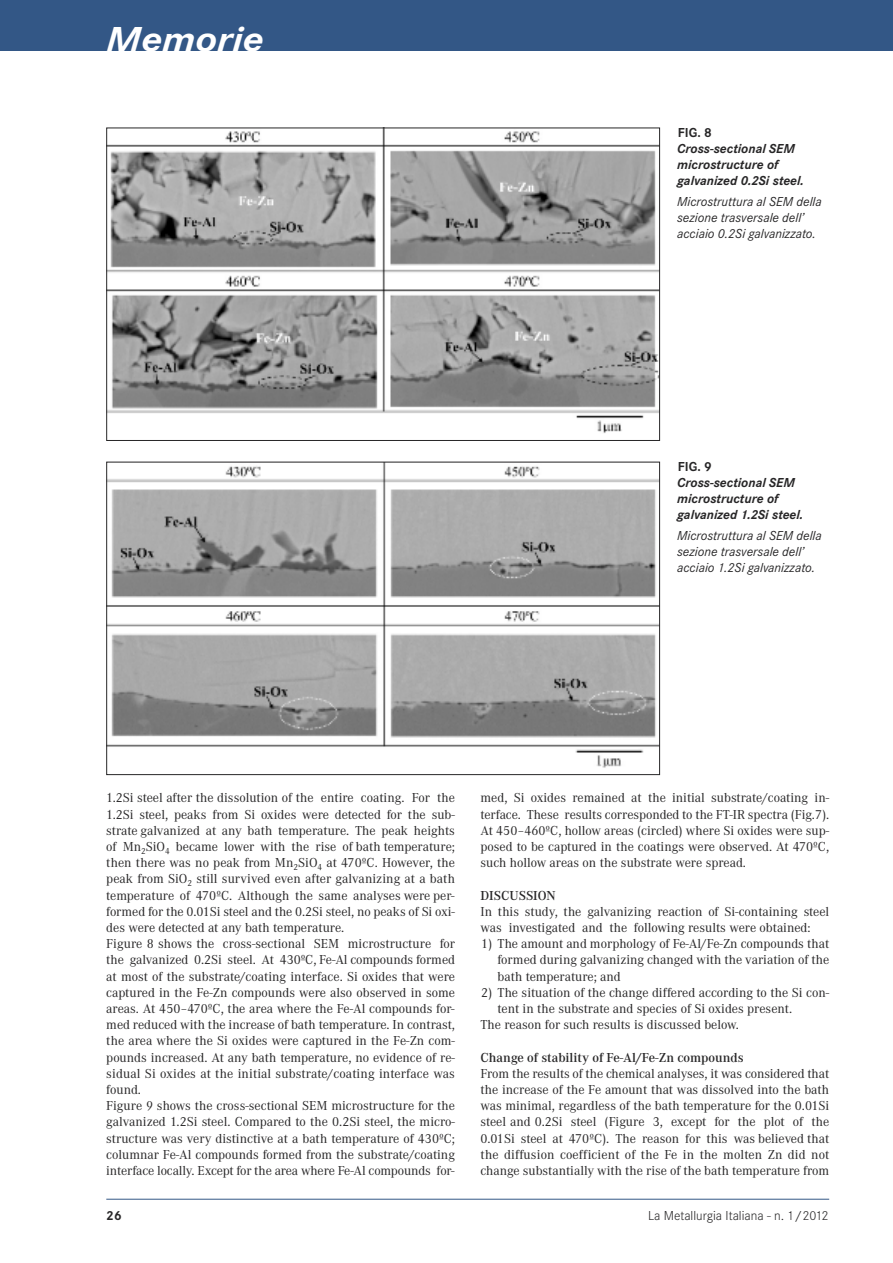
<style>
.page{position:relative;width:893px;height:1263px;background:#fff}
.page>*{position:absolute;margin:0;border:0;box-sizing:border-box;transform-origin:0 0}
.t1{font:italic 700 36px "Corporate S";color:#fff;scale:1.14 1}
.t2{font:13.5px/16.2px "Corporate A";color:#272627;text-align:justify}
.t3{font:italic 13.5px/16.2px "Corporate S";color:#272627}
.t4{font:italic 700 13.5px/16.2px "Corporate S";color:#272627}
.t5{font:600 13.5px "Corporate A";color:#272627}
.t6{font:300 13.5px "Corporate S";color:#272627}
.t7{font:700 13.5px "Corporate S";color:#272627}
</style>
<div class="page">
<div style="left:0;top:0;width:893px;height:50px;background:#335786"></div>
<hr style="left:106px;top:1199px;width:723px;height:1px;background:#335786">
<img style="left:108px;top:130px;width:550px;height:303px">
<img style="left:108px;top:464px;width:550px;height:304px">
<h1 class="t1" style="left:106px;top:17px;width:140px">Memorie</h1>
<p class="t7" style="left:678px;top:124px;width:35px">FIG. 8</p>
<p class="t4" style="left:677px;top:140px;width:128px">Cross-sectional SEM microstructure of galvanized 0.2Si steel.</p>
<p class="t3" style="left:677px;top:193px;width:146px">Microstruttura al SEM della sezione trasversale dell’ acciaio 0.2Si galvanizzato.</p>
<p class="t7" style="left:678px;top:458px;width:35px">FIG. 9</p>
<p class="t4" style="left:677px;top:474px;width:128px">Cross-sectional SEM microstructure of galvanized 1.2Si steel.</p>
<p class="t3" style="left:677px;top:527px;width:146px">Microstruttura al SEM della sezione trasversale dell’ acciaio 1.2Si galvanizzato.</p>
<p class="t2" style="left:106px;top:790px;width:350px;text-align:left">1.2Si steel after the dissolution of the entire coating. For the 1.2Si steel, peaks from Si oxides were detected for the sub&shy;strate galvanized at any bath temperature. The peak heights of Mn<sub>2</sub>SiO<sub>4</sub> became lower with the rise of bath temperature; then there was no peak from Mn<sub>2</sub>SiO<sub>4</sub> at 470ºC. However, the peak from SiO<sub>2</sub> still survived even after galvanizing at a bath temperature of 470ºC. Although the same analyses were per&shy;formed for the 0.01Si steel and the 0.2Si steel, no peaks of Si oxi&shy;des were detected at any bath temperature.<br>Figure 8 shows the cross-sectional SEM microstructure for the galvanized 0.2Si steel. At 430ºC, Fe-Al compounds formed at most of the substrate/coating interface. Si oxides that were captured in the Fe-Zn compounds were also observed in some areas. At 450–470ºC, the area where the Fe-Al compounds for&shy;med reduced with the increase of bath temperature. In contrast, the area where the Si oxides were captured in the Fe-Zn com&shy;pounds increased. At any bath temperature, no evidence of re&shy;sidual Si oxides at the initial substrate/coating interface was found.<br>Figure 9 shows the cross-sectional SEM microstructure for the galvanized 1.2Si steel. Compared to the 0.2Si steel, the micro&shy;structure was very distinctive at a bath temperature of 430ºC; columnar Fe-Al compounds formed from the substrate/coating interface locally. Except for the area where Fe-Al compounds for-</p>
<p class="t2" style="left:480px;top:790px;width:350px">med, Si oxides remained at the initial substrate/coating in&shy;terface. These results corresponded to the FT-IR spectra (Fig.7).<br>At 450–460ºC, hollow areas (circled) where Si oxides were sup&shy;posed to be captured in the coatings were observed. At 470ºC, such hollow areas on the substrate were spread.</p>
<p class="t5" style="left:480px;top:887px;width:77px">DISCUSSION</p>
<p class="t2" style="left:480px;top:903px;width:350px">In this study, the galvanizing reaction of Si-containing steel was investigated and the following results were obtained:</p>
<p class="t2" style="left:497px;top:935px;width:333px;text-indent:-16px">1) The amount and morphology of Fe-Al/Fe-Zn compounds that formed during galvanizing changed with the variation of the bath temperature; and</p>
<p class="t2" style="left:481px;top:984px;width:349px">2) The situation of the change differed according to the Si con-</p>
<p class="t2" style="left:497px;top:1000px;width:296px">tent in the substrate and species of Si oxides present.</p>
<p class="t2" style="left:480px;top:1016px;width:260px">The reason for such results is discussed below.</p>
<p class="t5" style="left:480px;top:1049px;width:265px">Change of stability of Fe-Al/Fe-Zn compounds</p>
<p class="t2" style="left:480px;top:1065px;width:350px">From the results of the chemical analyses, it was considered that the increase of the Fe amount that was dissolved into the bath was minimal, regardless of the bath temperature for the 0.01Si steel and 0.2Si steel (Figure 3, except for the plot of the 0.01Si steel at 470ºC). The reason for this was believed that the diffusion coefficient of the Fe in the molten Zn did not change substantially with the rise of the bath temperature from</p>
<p class="t7" style="left:106px;top:1207px;width:17px">26</p>
<p class="t6" style="left:648px;top:1207px;width:182px">La Metallurgia Italiana - n. 1/2012</p>
</div>
